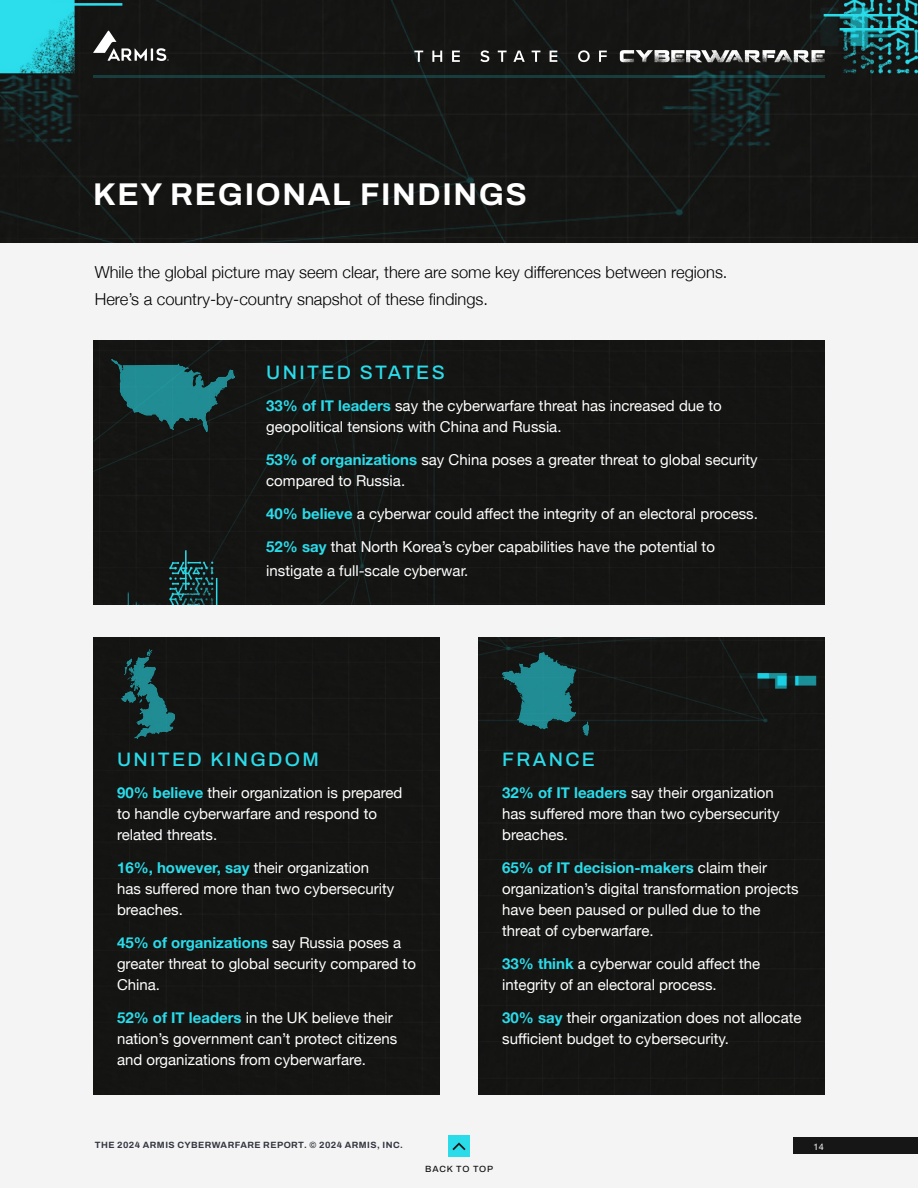
<style>
.page{position:relative;width:918px;height:1188px;background:#f4f4f4}
.page>*{position:absolute;margin:0;border:0;box-sizing:border-box;transform-origin:0 0}
.Subhead_1{font:700 31.5px "Archivo";letter-spacing:.05em;color:#fff}
.Subhead_2{font:500 19.5px "Archivo";letter-spacing:.12em;color:#2adcea}
.t1{font:300 16.5px/27px "Helvetica Neue";color:#000}
.t2{font:15px/21px "Helvetica Neue";color:#fff}
.t3{font:700 9px "Archivo";letter-spacing:.05em;color:#343741}
.t4{font:500 9px "Archivo";letter-spacing:.095em;color:#161616}
.t5{font:9px "Helvetica Neue";color:#fff}
.s1{font-weight:700;color:#2adcea}
</style>
<div class="page">
<div style="left:794px;top:1137px;width:124px;height:17px;background:#161616"></div>
<img style="left:0;top:0;width:918px;height:243px">
<svg style="left:93px;top:31px;width:76px;height:30px"></svg>
<hr style="left:93px;top:75px;width:732px;height:3px;background:#2adcea">
<svg style="left:620px;top:50px;width:205px;height:12px"></svg>
<svg style="left:599px;top:51px;width:8px;height:11px"></svg>
<svg style="left:578px;top:50px;width:12px;height:12px"></svg>
<svg style="left:550px;top:51px;width:7px;height:11px"></svg>
<svg style="left:532px;top:51px;width:8px;height:11px"></svg>
<svg style="left:513px;top:51px;width:12px;height:11px"></svg>
<svg style="left:498px;top:51px;width:9px;height:11px"></svg>
<svg style="left:480px;top:50px;width:9px;height:12px"></svg>
<svg style="left:452px;top:51px;width:8px;height:11px"></svg>
<svg style="left:432px;top:51px;width:10px;height:11px"></svg>
<svg style="left:414px;top:51px;width:9px;height:11px"></svg>
<div style="left:448px;top:1136px;width:22px;height:21px;background:#2adcea"></div>
<svg style="left:452px;top:1142px;width:14px;height:9px"></svg>
<div style="left:94px;top:340px;width:731px;height:265px;background:#141413"></div>
<div style="left:94px;top:638px;width:346px;height:457px;background:#141413"></div>
<div style="left:479px;top:638px;width:346px;height:457px;background:#141413"></div>
<img style="left:112px;top:360px;width:123px;height:71px">
<img style="left:121px;top:649px;width:53px;height:90px">
<img style="left:502px;top:652px;width:86px;height:83px">
<p class="Subhead_1" style="left:93px;top:170px;width:436px">KEY REGIONAL FINDINGS</p>
<p class="t1" style="left:95px;top:258px;width:634px">While the global picture may seem clear, there are some key differences between regions.<br>Here’s a country-by-country snapshot of these findings.</p>
<p class="Subhead_2" style="left:266px;top:357px;width:180px">UNITED STATES</p>
<p class="t2" style="left:266px;top:396px;width:457px"><span class="s1">33% of IT leaders</span> say the cyberwarfare threat has increased due to geopolitical tensions with China and Russia.</p>
<p class="t2" style="left:266px;top:450px;width:493px"><span class="s1">53% of organizations</span> say China poses a greater threat to global security compared to Russia.</p>
<p class="t2" style="left:266px;top:504px;width:493px"><span class="s1">40% believe</span> a cyberwar could affect the integrity of an electoral process.</p>
<p class="t2" style="left:266px;top:535px;width:450px;line-height:24px"><span class="s1">52% say</span> that North Korea’s cyber capabilities have the potential to instigate a full-scale cyberwar.</p>
<p class="Subhead_2" style="left:117px;top:744px;width:204px">UNITED KINGDOM</p>
<p class="Subhead_2" style="left:502px;top:744px;width:94px">FRANCE</p>
<p class="t2" style="left:117px;top:783px;width:287px"><span class="s1">90% believe</span> their organization is prepared to handle cyberwarfare and respond to related threats.</p>
<p class="t2" style="left:117px;top:858px;width:279px"><span class="s1">16%, however, say</span> their organization has suffered more than two cybersecurity breaches.</p>
<p class="t2" style="left:117px;top:933px;width:300px"><span class="s1">45% of organizations</span> say Russia poses a greater threat to global security compared to<br>China.</p>
<p class="t2" style="left:117px;top:1008px;width:282px"><span class="s1">52% of IT leaders</span> in the UK believe their nation’s government can’t protect citizens and organizations from cyberwarfare.</p>
<p class="t2" style="left:502px;top:783px;width:279px"><span class="s1">32% of IT leaders</span> say their organization has suffered more than two cybersecurity breaches.</p>
<p class="t2" style="left:502px;top:858px;width:298px"><span class="s1">65% of IT decision-makers</span> claim their organization’s digital transformation projects have been paused or pulled due to the threat of cyberwarfare.</p>
<p class="t2" style="left:502px;top:954px;width:260px"><span class="s1">33% think</span> a cyberwar could affect the integrity of an electoral process.</p>
<p class="t2" style="left:502px;top:1008px;width:301px"><span class="s1">30% say</span> their organization does not allocate sufficient budget to cybersecurity.</p>
<p class="t3" style="left:95px;top:1138px;width:310px">THE 2024 ARMIS CYBERWARFARE REPORT. © 2024 ARMIS, INC.</p>
<p class="t5" style="left:813px;top:1140px;width:12px">14</p>
<p class="t4" style="left:425px;top:1162px;width:70px">BACK TO TOP</p>
</div>
